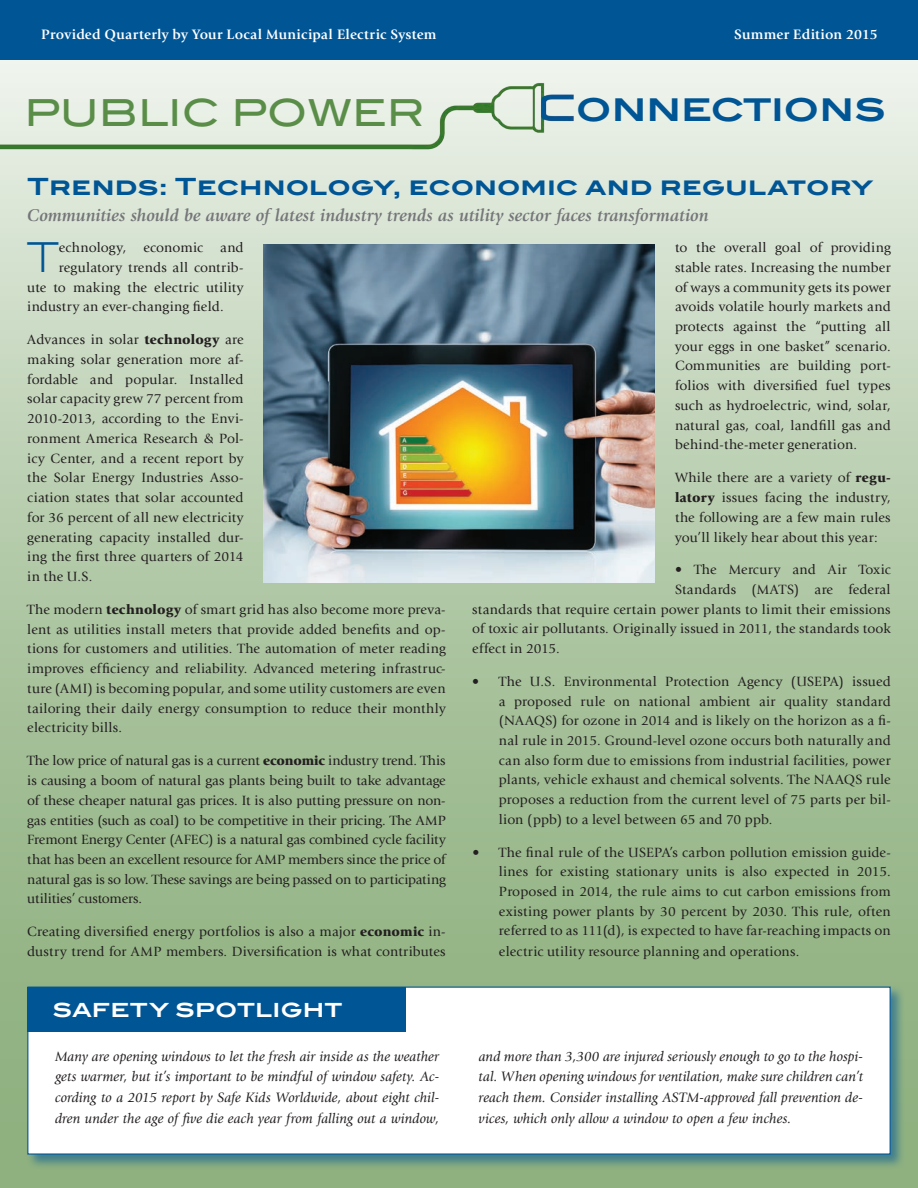
<style>
.page{position:relative;width:918px;height:1188px;background:#fff}
.page>*{position:absolute;margin:0;border:0;box-sizing:border-box;transform-origin:0 0}
.t1{font:300 41.25px "Blair ITC Std";color:#005595}
.t2{font:37.2px "Blair ITC Std";color:#5a8e48}
.t3{font:700 31.35px "Blair ITC Std";color:#005595}
.t4{font:700 23.7px "Blair ITC Std";color:#005595}
.t5{font:700 19.5px "Blair ITC Std";letter-spacing:.005em;color:#fff}
.t6{font:italic 700 17.7px "Giovanni Std";color:#757679}
.t7{font:italic 14.25px/21px "Giovanni Std";letter-spacing:.005em;color:#231f20;text-align:justify}
.t8{font:700 14.25px "Giovanni Std";letter-spacing:.02em;color:#fff}
.t9{font:13.95px/19.6px "Giovanni Std";letter-spacing:.015em;color:#231f20;text-align:justify}
.s1{font-weight:900}
</style>
<div class="page">
<div style="left:0;top:0;width:918px;height:1188px;background:linear-gradient(to bottom,#eaf0e8,#81a770)"></div>
<img style="left:0;top:73px;width:583px;height:85px">
<div style="left:0;top:0;width:918px;height:60px;background:#005595"></div>
<div style="left:26px;top:985px;width:879px;height:184px;background:#005595;opacity:.55"></div>
<div style="left:27px;top:987px;width:864px;height:168px;background:#fff;border:1px solid #005595"></div>
<div style="left:27px;top:987px;width:379px;height:45px;background:#005595"></div>
<img style="left:264px;top:244px;width:391px;height:339px">
<p class="t8" style="left:41px;top:26px;width:397px">Provided Quarterly by Your Local Municipal Electric System</p>
<p class="t8" style="left:734px;top:26px;width:145px">Summer Edition 2015</p>
<h2 class="t2" style="left:25px;top:90px;width:401px">PUBLIC POWER</h2>
<h3 class="t3" style="left:576px;top:91px;width:312px">ONNECTIONS</h3>
<h3 class="t4" style="left:27px;top:171px;width:848px">Trends: Technology, economic and regulatory</h3>
<p class="t6" style="left:27px;top:206px;width:683px">Communities should be aware of latest industry trends as utility sector faces transformation</p>
<h1 class="t1" style="left:27px;top:234px;width:33px">T</h1>
<p class="t9" style="left:59px;top:238px;width:186px">echnology, economic and</p>
<p class="t9" style="left:59px;top:258px;width:186px">regulatory trends all contrib-</p>
<p class="t9" style="left:27px;top:277px;width:218px">ute to making the electric utility</p>
<p class="t9" style="left:27px;top:297px;width:198px">industry an ever-changing field.</p>
<p class="t9" style="left:27px;top:330px;width:218px">Advances in solar <span class="s1">technology</span> are making solar generation more af&shy;fordable and popular. Installed solar capacity grew 77 percent from 2010-2013, according to the Envi&shy;ronment America Research &amp; Pol&shy;icy Center, and a recent report by the Solar Energy Industries Asso&shy;ciation states that solar accounted for 36 percent of all new electricity generating capacity installed dur&shy;ing the first three quarters of 2014 in the U.S.</p>
<p class="t9" style="left:27px;top:600px;width:420px">The modern <span class="s1">technology</span> of smart grid has also become more preva&shy;lent as utilities install meters that provide added benefits and op&shy;tions for customers and utilities. The automation of meter reading improves efficiency and reliability. Advanced metering infrastruc&shy;ture (AMI) is becoming popular, and some utility customers are even tailoring their daily energy consumption to reduce their monthly electricity bills.</p>
<p class="t9" style="left:27px;top:751px;width:420px">The low price of natural gas is a current <span class="s1">economic</span> industry trend. This is causing a boom of natural gas plants being built to take advantage of these cheaper natural gas prices. It is also putting pressure on non&shy;gas entities (such as coal) to be competitive in their pricing. The AMP Fremont Energy Center (AFEC) is a natural gas combined cycle facility that has been an excellent resource for AMP members since the price of natural gas is so low. These savings are being passed on to participating utilities’ customers.</p>
<p class="t9" style="left:27px;top:922px;width:420px">Creating diversified energy portfolios is also a major <span class="s1">economic</span> in&shy;dustry trend for AMP members. Diversification is what contributes</p>
<p class="t9" style="left:675px;top:238px;width:217px">to the overall goal of providing stable rates. Increasing the number of ways a community gets its power avoids volatile hourly markets and protects against the “putting all your eggs in one basket” scenario.<br>Communities are building port&shy;folios with diversified fuel types such as hydroelectric, wind, solar, natural gas, coal, landfill gas and behind-the-meter generation.</p>
<p class="t9" style="left:675px;top:468px;width:217px">While there are a variety of <span class="s1">regu&shy;latory</span> issues facing the industry, the following are a few main rules you’ll likely hear about this year:</p>
<p class="t9" style="left:675px;top:560px;width:217px">• The Mercury and Air Toxic</p>
<p class="t9" style="left:675px;top:580px;width:217px">Standards (MATS) are federal</p>
<p class="t9" style="left:472px;top:599px;width:420px">standards that require certain power plants to limit their emissions</p>
<p class="t9" style="left:472px;top:619px;width:420px">of toxic air pollutants. Originally issued in 2011, the standards took</p>
<p class="t9" style="left:472px;top:639px;width:89px">effect in 2015.</p>
<p class="t9" style="left:499px;top:671px;width:393px;text-indent:-27px">• The U.S. Environmental Protection Agency (USEPA) issued a proposed rule on national ambient air quality standard (NAAQS) for ozone in 2014 and is likely on the horizon as a fi&shy;nal rule in 2015. Ground-level ozone occurs both naturally and can also form due to emissions from industrial facilities, power plants, vehicle exhaust and chemical solvents. The NAAQS rule proposes a reduction from the current level of 75 parts per bil&shy;lion (ppb) to a level between 65 and 70 ppb.</p>
<p class="t9" style="left:499px;top:842px;width:393px;text-indent:-27px">• The final rule of the USEPA’s carbon pollution emission guide&shy;lines for existing stationary units is also expected in 2015.<br>Proposed in 2014, the rule aims to cut carbon emissions from existing power plants by 30 percent by 2030. This rule, often referred to as 111(d), is expected to have far-reaching impacts on electric utility resource planning and operations.</p>
<h3 class="t5" style="left:52px;top:998px;width:292px">SAFETY SPOTLIGHT</h3>
<p class="t7" style="left:55px;top:1046px;width:386px">Many are opening windows to let the fresh air inside as the weather gets warmer, but it’s important to be mindful of window safety. Ac&shy;cording to a 2015 report by Safe Kids Worldwide, about eight chil&shy;dren under the age of five die each year from falling out a window,</p>
<p class="t7" style="left:479px;top:1046px;width:386px">and more than 3,300 are injured seriously enough to go to the hospi&shy;tal. When opening windows for ventilation, make sure children can’t reach them. Consider installing ASTM-approved fall prevention de&shy;vices, which only allow a window to open a few inches.</p>
</div>
